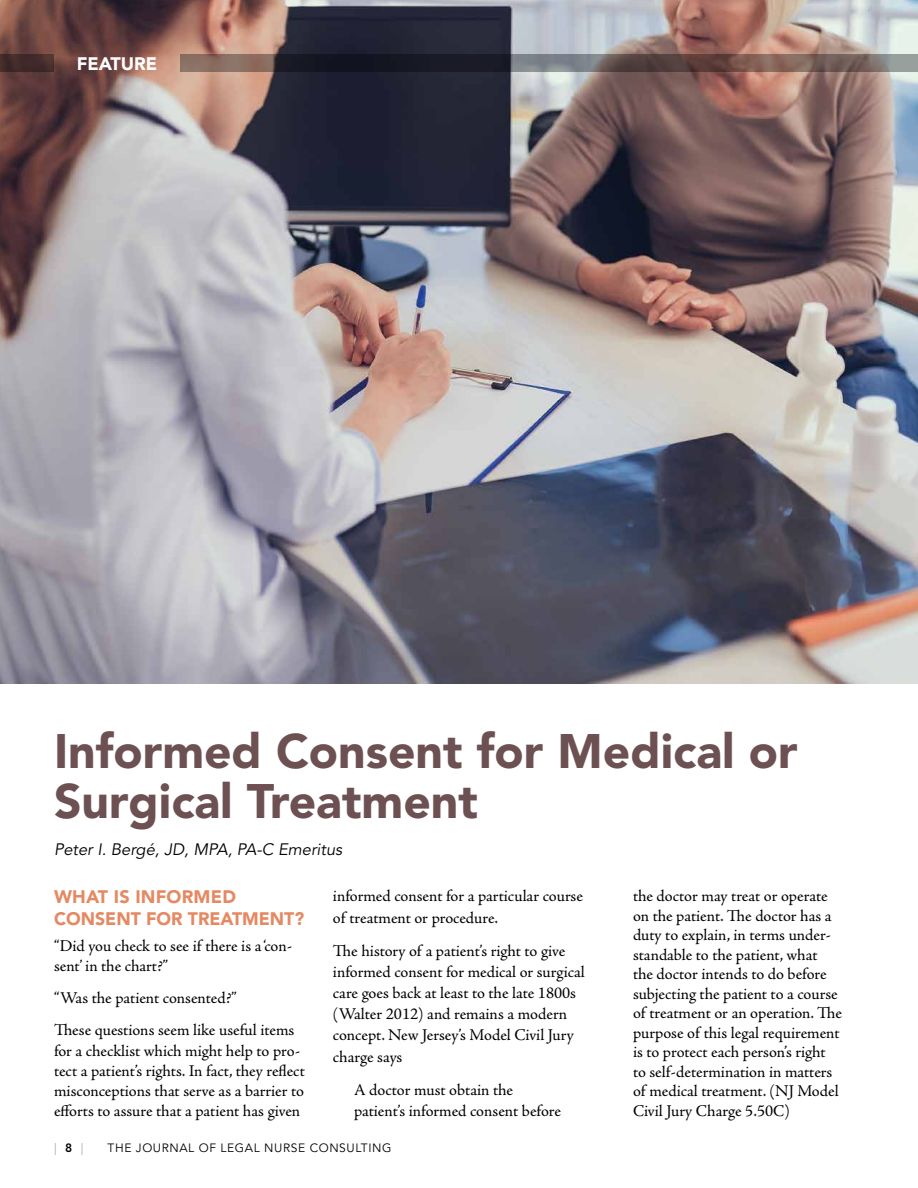
<style>
.page{position:relative;width:918px;height:1188px;background:#fff}
.page>*{position:absolute;margin:0;border:0;box-sizing:border-box;transform-origin:0 0}
.t1{font:900 48px/49.5px "Avenir LT Std";color:#6d5052}
.t2{font:900 18px/21.6px "Avenir LT Std";color:#e48962}
.t3{font:900 18px "Avenir LT Std";color:#fff}
.t4{font:16.5px/19.5px "Adobe Jenson Pro";letter-spacing:-.005em;color:#000}
.t5{font:italic 16.5px "Avenir LT Std";color:#000}
.t6{font:12px "Avenir LT Std";letter-spacing:.05em;color:#000}
.t7{font:12px "Avenir LT Std";color:#a7a9ac}
.s1{font-weight:800;color:#000}
</style>
<div class="page">
<img style="left:0;top:0;width:918px;height:684px">
<svg style="left:180px;top:54px;width:738px;height:18px;background:#584d4d"></svg>
<svg style="left:0;top:54px;width:54px;height:18px"></svg>
<p class="t3" style="left:77px;top:53px;width:82px">FEATURE</p>
<h1 class="t1" style="left:54px;top:727px;width:745px">Informed Consent for Medical or<br>Surgical Treatment</h1>
<p class="t5" style="left:54px;top:840px;width:290px">Peter I. Bergé, JD, MPA, PA-C Emeritus</p>
<p class="t2" style="left:54px;top:886px;width:252px">WHAT IS INFORMED<br>CONSENT FOR TREATMENT?</p>
<p class="t4" style="left:54px;top:936px;width:240px;line-height:20.1px">“Did you check to see if there is a ‘con&shy;sent’ in the chart?”</p>
<p class="t4" style="left:54px;top:982px;width:242px;line-height:32.1px">“Was the patient consented?”<br>These questions seem like useful items</p>
<p class="t4" style="left:54px;top:1041px;width:252px;line-height:20.1px">for a checklist which might help to pro&shy;tect a patient’s rights. In fact, they reflect misconceptions that serve as a barrier to efforts to assure that a patient has given</p>
<p class="t4" style="left:333px;top:886px;width:252px;line-height:21.1px">informed consent for a particular course of treatment or procedure.</p>
<p class="t4" style="left:333px;top:940px;width:253px;line-height:21.1px">The history of a patient’s right to give informed consent for medical or surgical care goes back at least to the late 1800s (Walter 2012) and remains a modern concept. New Jersey’s Model Civil Jury charge says</p>
<p class="t4" style="left:354px;top:1079px;width:208px;line-height:21.1px">A doctor must obtain the patient’s informed consent before</p>
<p class="t4" style="left:633px;top:887px;width:211px">the doctor may treat or operate on the patient. The doctor has a duty to explain, in terms under&shy;standable to the patient, what<br>the doctor intends to do before subjecting the patient to a course of treatment or an operation. The purpose of this legal requirement is to protect each person’s right to self-determination in matters of medical treatment. (NJ Model<br>Civil Jury Charge 5.50C)</p>
<p class="t7" style="left:54px;top:1141px;width:31px">| <span class="s1">8</span> |</p>
<p class="t6" style="left:108px;top:1141px;width:285px">THE JOURNAL OF LEGAL NURSE CONSULTING</p>
</div>
